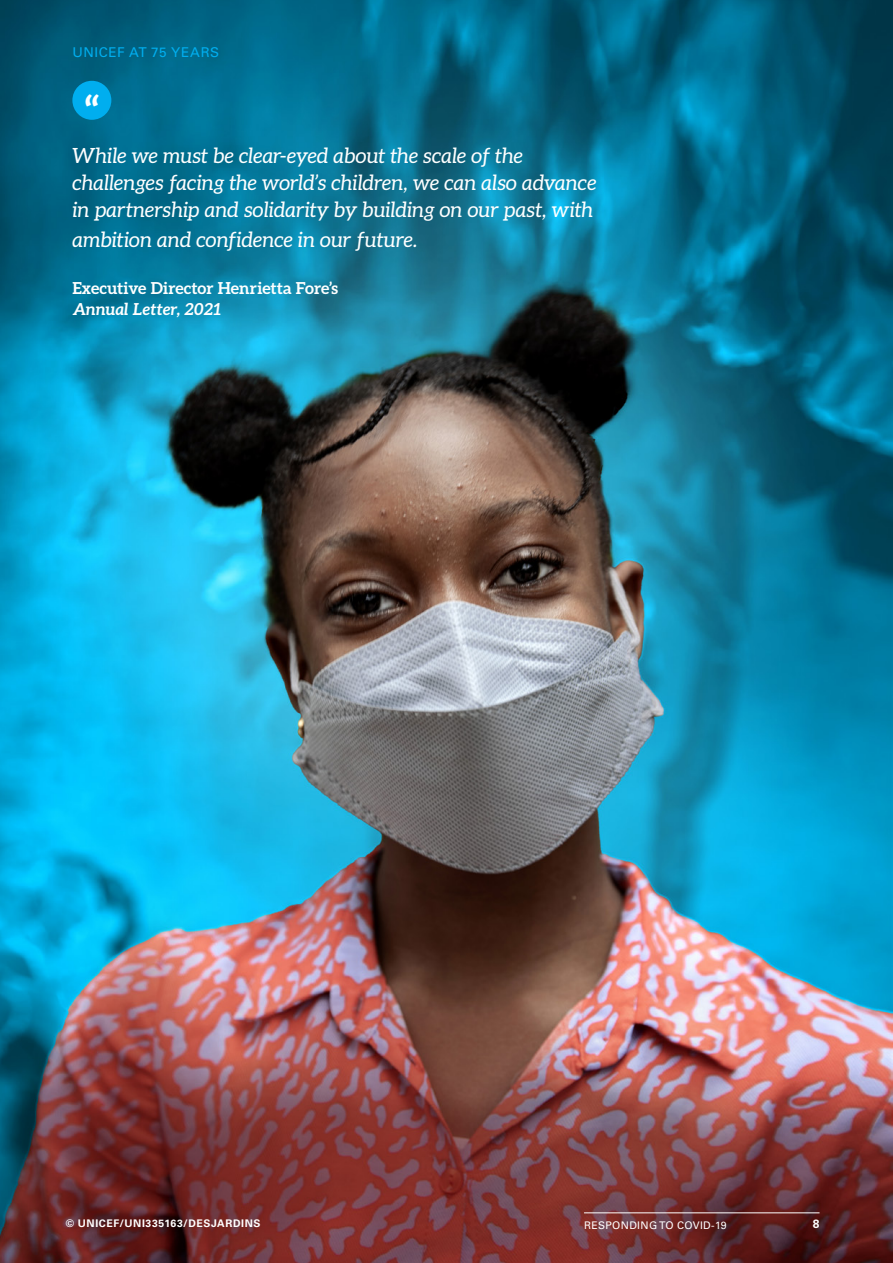
<style>
.page{position:relative;width:893px;height:1263px;background:#fff}
.page>*{position:absolute;margin:0;border:0;box-sizing:border-box;transform-origin:0 0}
.Quote{font:700 42px "Aleo";color:#fff}
.Quote-2{font:italic 21px/27px "Aleo";color:#fff}
.Quote-3{font:700 16.5px/21px "Aleo";letter-spacing:.005em;color:#fff}
.t1{font:13.5px "Univers LT Std";letter-spacing:.04em;color:#00aeef}
.t2{font:700 12px "Univers LT Std";color:#fff}
.Caption_8_pt{font:700 10.5px "Univers LT Std";letter-spacing:.055em;color:#fff}
.t3{font:10.5px "Univers LT Std";letter-spacing:.035em;color:#fff}
.s1{font-style:italic}
</style>
<div class="page">
<img style="left:0;top:0;width:893px;height:1263px">
<div style="left:72px;top:81px;width:39px;height:39px;background:#00aeef;border-radius:50%"></div>
<hr style="left:584px;top:1212px;width:235px;height:1px;background:#fff">
<p class="t1" style="left:72px;top:44px;width:148px">UNICEF AT 75 YEARS</p>
<p class="Quote" style="left:85px;top:88px;width:16px">“</p>
<p class="Quote-2" style="left:72px;top:142px;width:525px">While we must be clear‑eyed about the scale of the challenges facing the world’s children, we can also advance in partnership and solidarity by building on our past, with</p>
<p class="Quote-2" style="left:72px;top:226px;width:347px">ambition and confidence in our future.</p>
<p class="Quote-3" style="left:72px;top:277px;width:267px">Executive Director Henrietta Fore’s<br><span class="s1">Annual Letter, 2021</span></p>
<p class="Caption_8_pt" style="left:66px;top:1217px;width:196px">© UNICEF/UNI335163/DESJARDINS</p>
<p class="t3" style="left:584px;top:1218px;width:144px">RESPONDING TO COVID-19</p>
<p class="t2" style="left:813px;top:1217px;width:8px">8</p>
</div>
